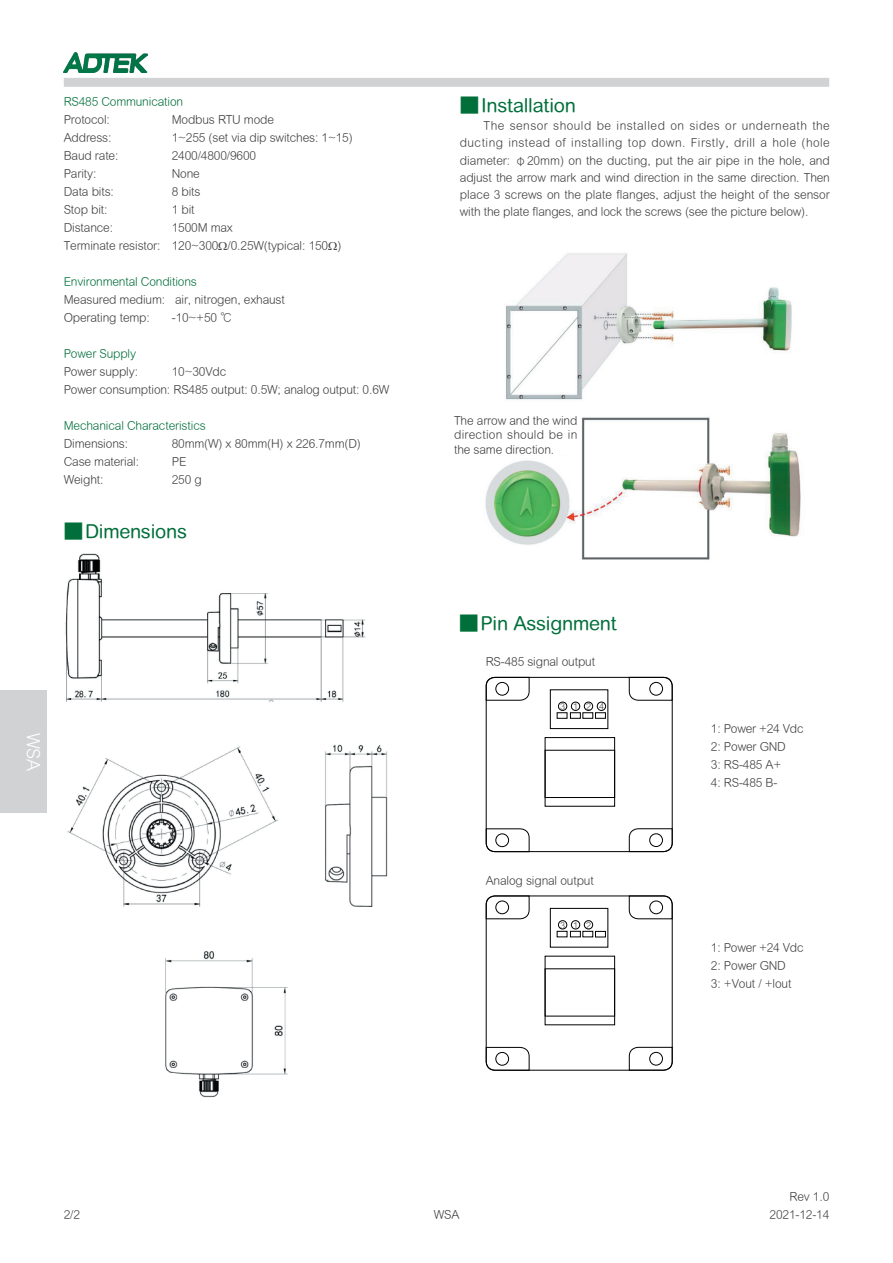
<style>
.page{position:relative;width:893px;height:1263px;background:#fff}
.page>*{position:absolute;margin:0;border:0;box-sizing:border-box;transform-origin:0 0}
.t1{font:19.5px "DF Yuan Bd HKP BF";color:#006f3a}
.t2{font:18px "DF Yuan Lt HKP BF";color:#fff}
.t3{font:12px/18px "DF Yuan Lt HKP BF";color:#3e3e3f}
.t4{font:12px "DF Yuan Lt HKP BF";color:#006f3a}
.t5{font:9px "DF Yuan Lt HKP BF";color:#3e3e3f}
.s1{font-family:"DF Yuan Lt HK BF"}
</style>
<div class="page">
<img style="left:64px;top:52px;width:84px;height:21px">
<div style="left:64px;top:78px;width:765px;height:9px;background:#d1d2d4"></div>
<div style="left:0;top:690px;width:47px;height:123px;background:#d1d2d4"></div>
<img style="left:485px;top:253px;width:316px;height:307px">
<div style="left:454px;top:414px;width:123px;height:41px;background:#fff"></div>
<div style="left:492px;top:242px;width:60px;height:17px;background:#fff"></div>
<img style="left:65px;top:553px;width:301px;height:149px">
<img style="left:67px;top:746px;width:211px;height:161px">
<img style="left:325px;top:744px;width:63px;height:163px">
<img style="left:165px;top:951px;width:123px;height:147px">
<div style="left:486px;top:677px;width:187px;height:175px;border:1px solid #000;border-radius:9px"></div>
<div style="left:486px;top:895px;width:187px;height:175px;border:1px solid #000;border-radius:9px"></div>
<div style="left:550px;top:689px;width:58px;height:40px;border:1px solid #000"></div>
<div style="left:550px;top:908px;width:58px;height:39px;border:1px solid #000"></div>
<div style="left:545px;top:737px;width:70px;height:70px;border:1px solid #000"></div>
<div style="left:545px;top:750px;width:70px;height:48px;border:1px solid #000"></div>
<div style="left:545px;top:968px;width:70px;height:48px;border:1px solid #000"></div>
<svg style="left:485px;top:677px;width:45px;height:24px"></svg>
<svg style="left:485px;top:895px;width:45px;height:24px"></svg>
<svg style="left:628px;top:677px;width:45px;height:24px"></svg>
<svg style="left:628px;top:895px;width:45px;height:24px"></svg>
<svg style="left:628px;top:828px;width:45px;height:24px"></svg>
<svg style="left:628px;top:1046px;width:45px;height:25px"></svg>
<svg style="left:485px;top:828px;width:45px;height:24px"></svg>
<svg style="left:485px;top:1047px;width:45px;height:24px"></svg>
<div style="left:557px;top:712px;width:10px;height:7px;border:1px solid #000"></div>
<div style="left:557px;top:931px;width:10px;height:6px;border:1px solid #000"></div>
<div style="left:570px;top:712px;width:11px;height:7px;border:1px solid #000"></div>
<div style="left:570px;top:931px;width:11px;height:6px;border:1px solid #000"></div>
<div style="left:582px;top:712px;width:11px;height:7px;border:1px solid #000"></div>
<div style="left:582px;top:931px;width:11px;height:6px;border:1px solid #000"></div>
<div style="left:595px;top:712px;width:11px;height:7px;border:1px solid #000"></div>
<div style="left:649px;top:682px;width:14px;height:13px;border:1px solid #000;border-radius:50%"></div>
<div style="left:649px;top:901px;width:14px;height:13px;border:1px solid #000;border-radius:50%"></div>
<div style="left:495px;top:682px;width:14px;height:13px;border:1px solid #000;border-radius:50%"></div>
<div style="left:495px;top:901px;width:14px;height:13px;border:1px solid #000;border-radius:50%"></div>
<div style="left:495px;top:833px;width:14px;height:14px;border:1px solid #000;border-radius:50%"></div>
<div style="left:495px;top:1052px;width:14px;height:13px;border:1px solid #000;border-radius:50%"></div>
<div style="left:649px;top:833px;width:14px;height:14px;border:1px solid #000;border-radius:50%"></div>
<div style="left:649px;top:1052px;width:14px;height:13px;border:1px solid #000;border-radius:50%"></div>
<div style="left:571px;top:702px;width:9px;height:9px;border:1px solid #000;border-radius:50%"></div>
<div style="left:571px;top:920px;width:9px;height:9px;border:1px solid #000;border-radius:50%"></div>
<div style="left:558px;top:702px;width:9px;height:9px;border:1px solid #000;border-radius:50%"></div>
<div style="left:558px;top:920px;width:9px;height:9px;border:1px solid #000;border-radius:50%"></div>
<div style="left:584px;top:702px;width:9px;height:9px;border:1px solid #000;border-radius:50%"></div>
<div style="left:584px;top:920px;width:9px;height:9px;border:1px solid #000;border-radius:50%"></div>
<div style="left:597px;top:702px;width:9px;height:9px;border:1px solid #000;border-radius:50%"></div>
<div style="left:595px;top:931px;width:11px;height:6px;border:1px solid #000"></div>
<p class="t4" style="left:64px;top:96px;width:121px">RS485 Communication</p>
<p class="t3" style="left:64px;top:111px;width:48px">Protocol:</p>
<p class="t3" style="left:172px;top:111px;width:104px">Modbus RTU mode</p>
<p class="t3" style="left:64px;top:129px;width:49px">Address:</p>
<p class="t3" style="left:172px;top:129px;width:182px">1~255 (set via dip switches: 1~15)</p>
<p class="t3" style="left:64px;top:147px;width:56px">Baud rate:</p>
<p class="t3" style="left:172px;top:147px;width:86px">2400/4800/9600</p>
<p class="t3" style="left:64px;top:165px;width:34px">Parity:</p>
<p class="t3" style="left:172px;top:165px;width:29px">None</p>
<p class="t3" style="left:64px;top:183px;width:52px">Data bits:</p>
<p class="t3" style="left:172px;top:183px;width:30px">8 bits</p>
<p class="t3" style="left:64px;top:201px;width:45px">Stop bit:</p>
<p class="t3" style="left:172px;top:201px;width:24px">1 bit</p>
<p class="t3" style="left:64px;top:219px;width:51px">Distance:</p>
<p class="t3" style="left:64px;top:219px;width:279px;text-align:center">1500M max<br>Terminate resistor: 120~300 /0.25W(typical: 150 )</p>
<p class="t4" style="left:64px;top:276px;width:134px">Environmental Conditions</p>
<p class="t3" style="left:64px;top:291px;width:222px">Measured medium: air, nitrogen, exhaust<br>Operating temp:</p>
<p class="t3" style="left:172px;top:309px;width:62px">-10~+50 º℃</p>
<p class="t4" style="left:64px;top:348px;width:74px">Power Supply</p>
<p class="t3" style="left:64px;top:362px;width:76px">Power supply:</p>
<p class="t3" style="left:64px;top:362px;width:327px;text-indent:108px">10~30Vdc<br>Power consumption: RS485 output: 0.5W; analog output: 0.6W</p>
<p class="t4" style="left:64px;top:419px;width:143px">Mechanical Characteristics</p>
<p class="t3" style="left:64px;top:434px;width:66px">Dimensions:</p>
<p class="t3" style="left:172px;top:434px;width:190px">80mm(W) x 80mm(H) x 226.7mm(D)</p>
<p class="t3" style="left:64px;top:452px;width:77px">Case material:</p>
<p class="t3" style="left:172px;top:452px;width:16px">PE</p>
<p class="t3" style="left:64px;top:470px;width:41px">Weight:</p>
<p class="t3" style="left:172px;top:470px;width:31px">250 g</p>
<h1 class="t1" style="left:64px;top:521px;width:125px"><span class="s1">■</span>Dimensions</h1>
<h2 class="t2" style="left:43px;top:733px;width:40px;rotate:90deg">WSA</h2>
<h1 class="t1" style="left:460px;top:96px;width:117px"><span class="s1">■</span>Installation</h1>
<p class="t3" style="left:460px;top:117px;width:371px;line-height:17.2px;text-align:justify;text-indent:24px">The sensor should be installed on sides or underneath the ducting instead of installing top down. Firstly, drill a hole (hole diameter: φ20mm) on the ducting, put the air pipe in the hole, and adjust the arrow mark and wind direction in the same direction. Then place 3 screws on the plate flanges, adjust the height of the sensor with the plate flanges, and lock the screws (see the picture below).</p>
<p class="t3" style="left:454px;top:414px;width:125px;line-height:14.4px;text-align:justify">The arrow and the wind direction should be in the same direction.</p>
<h1 class="t1" style="left:459px;top:613px;width:159px"><span class="s1">■</span>Pin Assignment</h1>
<p class="t3" style="left:486px;top:653px;width:111px">RS-485 signal output</p>
<p class="t5" style="left:560px;top:702px;width:6px">3</p>
<p class="t5" style="left:573px;top:702px;width:6px">1</p>
<p class="t5" style="left:586px;top:702px;width:6px">2</p>
<p class="t5" style="left:599px;top:702px;width:6px">4</p>
<p class="t3" style="left:486px;top:872px;width:109px">Analog signal output</p>
<p class="t5" style="left:560px;top:920px;width:6px">3</p>
<p class="t5" style="left:573px;top:920px;width:6px">1</p>
<p class="t5" style="left:586px;top:920px;width:6px">2</p>
<p class="t3" style="left:711px;top:720px;width:94px">1: Power +24 Vdc<br>2: Power GND<br>3: RS-485 A+<br>4: RS-485 B-</p>
<p class="t3" style="left:711px;top:939px;width:94px">1: Power +24 Vdc<br>2: Power GND<br>3: +Vout / +lout</p>
<p class="t3" style="left:790px;top:1188px;width:41px">Rev 1.0</p>
<p class="t3" style="left:64px;top:1206px;width:18px">2/2</p>
<p class="t3" style="left:770px;top:1206px;width:61px">2021-12-14</p>
<p class="t3" style="left:434px;top:1206px;width:27px">WSA</p>
</div>
